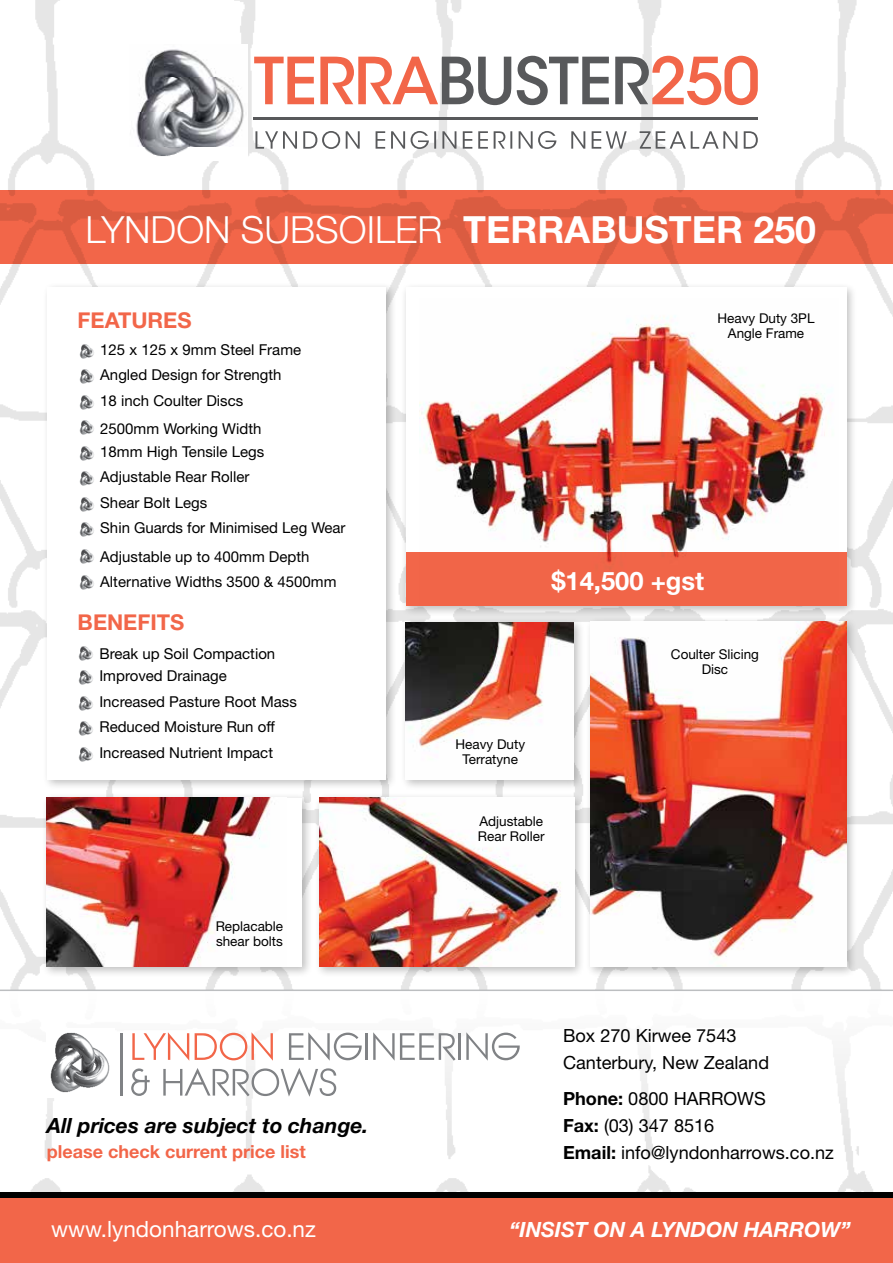
<style>
.page{position:relative;width:893px;height:1263px;background:#fff}
.page>*{position:absolute;margin:0;border:0;box-sizing:border-box;transform-origin:0 0}
.t1{font:300 37.5px "Helvetica Neue LT Std";color:#fff}
.t2{font:700 25.5px "Helvetica Neue LT Std";color:#fff}
.t3{font:22.5px "Helvetica Neue LT Std";color:#fff}
.t4{font:700 21.75px "Helvetica Neue LT Std";color:#f26649}
.t5{font:italic 700 21px "Helvetica Neue LT Std";color:#000}
.t6{font:italic 700 21px "Helvetica Neue LT Std";color:#fff}
.t7{font:18.15px/27px "Helvetica Neue LT Std";color:#000}
.t8{font:700 18px "Helvetica Neue LT Std";color:#f26649}
.t9{font:15px/25.5px "Helvetica Neue LT Std";color:#000}
.t10{font:13.5px/15px "Helvetica Neue LT Std";color:#000;text-align:center}
.s1{font-weight:700}
</style>
<div class="page">
<img style="left:0;top:0;width:893px;height:989px">
<div style="left:0;top:1195px;width:893px;height:68px;background:#f26649"></div>
<div style="left:0;top:1191px;width:893px;height:6px;background:#000"></div>
<div style="left:43px;top:282px;width:354px;height:509px;background:#000;opacity:.25"></div>
<div style="left:48px;top:287px;width:338px;height:492px;background:#fff"></div>
<svg style="left:0;top:190px;width:893px;height:73px;background:#eb6346"></svg>
<div style="left:42px;top:792px;width:271px;height:186px;background:#000;opacity:.25"></div>
<div style="left:47px;top:798px;width:255px;height:168px;background:#fff"></div>
<img style="left:47px;top:798px;width:228px;height:168px">
<div style="left:314px;top:792px;width:272px;height:186px;background:#000;opacity:.25"></div>
<img style="left:319px;top:798px;width:255px;height:168px">
<div style="left:585px;top:617px;width:272px;height:361px;background:#000;opacity:.25"></div>
<img style="left:591px;top:622px;width:255px;height:344px">
<div style="left:401px;top:282px;width:456px;height:335px;background:#000;opacity:.25"></div>
<div style="left:406px;top:287px;width:440px;height:319px;background:#fff"></div>
<img style="left:420px;top:316px;width:419px;height:237px">
<div style="left:401px;top:618px;width:184px;height:173px;background:#000;opacity:.25"></div>
<img style="left:406px;top:623px;width:168px;height:156px">
<img style="left:79px;top:344px;width:15px;height:15px">
<img style="left:79px;top:369px;width:15px;height:15px">
<img style="left:79px;top:395px;width:15px;height:15px">
<img style="left:79px;top:420px;width:15px;height:15px">
<img style="left:79px;top:446px;width:15px;height:15px">
<img style="left:79px;top:471px;width:15px;height:15px">
<img style="left:79px;top:497px;width:15px;height:15px">
<img style="left:79px;top:522px;width:15px;height:15px">
<img style="left:79px;top:549px;width:15px;height:15px">
<img style="left:79px;top:575px;width:15px;height:15px">
<hr style="left:0;top:989px;width:893px;height:2px;background:#bcbec0">
<img style="left:78px;top:646px;width:15px;height:15px">
<img style="left:78px;top:670px;width:15px;height:15px">
<img style="left:78px;top:696px;width:15px;height:15px">
<img style="left:78px;top:721px;width:15px;height:15px">
<img style="left:78px;top:747px;width:15px;height:15px">
<svg style="left:132px;top:1032px;width:57px;height:29px"></svg>
<svg style="left:195px;top:1032px;width:78px;height:29px"></svg>
<svg style="left:289px;top:1032px;width:73px;height:29px"></svg>
<hr style="left:366px;top:1033px;width:2px;height:27px;background:#808285">
<svg style="left:373px;top:1032px;width:83px;height:29px"></svg>
<hr style="left:459px;top:1033px;width:2px;height:27px;background:#808285">
<svg style="left:466px;top:1032px;width:54px;height:29px"></svg>
<svg style="left:131px;top:1068px;width:19px;height:28px"></svg>
<svg style="left:163px;top:1068px;width:173px;height:29px"></svg>
<hr style="left:120px;top:1033px;width:2px;height:63px;background:#808285">
<img style="left:50px;top:1032px;width:60px;height:61px">
<img style="left:129px;top:45px;width:119px;height:115px">
<hr style="left:254px;top:118px;width:504px;height:2px;background:#58595b">
<svg style="left:254px;top:56px;width:504px;height:49px"></svg>
<svg style="left:255px;top:131px;width:503px;height:18px"></svg>
<div style="left:406px;top:553px;width:440px;height:53px;background:#f26649"></div>
<h1 class="t1" style="left:85px;top:207px;width:732px">LYNDON SUBSOILER <span class="s1">TERRABUSTER 250</span></h1>
<h3 class="t4" style="left:78px;top:307px;width:115px">FEATURES</h3>
<p class="t9" style="left:100px;top:336px;width:202px">125 x 125 x 9mm Steel Frame<br>Angled Design for Strength<br>18 inch Coulter Discs</p>
<p class="t9" style="left:100px;top:417px;width:165px;line-height:22.5px">2500mm Working Width<br>18mm High Tensile Legs</p>
<p class="t9" style="left:100px;top:464px;width:247px">Adjustable Rear Roller<br>Shear Bolt Legs<br>Shin Guards for Minimised Leg Wear</p>
<p class="t9" style="left:100px;top:543px;width:238px">Adjustable up to 400mm Depth<br>Alternative Widths 3500 &amp; 4500mm</p>
<h3 class="t4" style="left:78px;top:609px;width:108px">BENEFITS</h3>
<p class="t9" style="left:99px;top:642px;width:177px;line-height:22.5px">Break up Soil Compaction<br>Improved Drainage</p>
<p class="t9" style="left:99px;top:689px;width:199px">Increased Pasture Root Mass<br>Reduced Moisture Run off<br>Increased Nutrient Impact</p>
<p class="t10" style="left:216px;top:918px;width:69px;text-align:left">Replacable shear bolts</p>
<h3 class="t5" style="left:47px;top:1112px;width:323px">All prices are subject to change.</h3>
<p class="t8" style="left:47px;top:1141px;width:260px">please check current price list</p>
<p class="t10" style="left:717px;top:310px;width:99px">Heavy Duty 3PL<br>Angle Frame</p>
<h2 class="t2" style="left:551px;top:565px;width:154px">$14,500 +gst</h2>
<p class="t10" style="left:456px;top:737px;width:71px">Heavy Duty<br>Terratyne</p>
<p class="t10" style="left:478px;top:813px;width:68px;text-align:left">Adjustable<br>Rear Roller</p>
<p class="t10" style="left:671px;top:647px;width:89px">Coulter Slicing<br>Disc</p>
<p class="t7" style="left:563px;top:1021px;width:208px">Box 270 Kirwee 7543<br>Canterbury, New Zealand</p>
<p class="t7" style="left:563px;top:1085px;width:272px"><span class="s1">Phone:</span> 0800 HARROWS<br><span class="s1">Fax:</span> (03) 347 8516<br><span class="s1">Email:</span> info@lyndonharrows.co.nz</p>
<h3 class="t3" style="left:51px;top:1215px;width:266px">www.lyndonharrows.co.nz</h3>
<h3 class="t6" style="left:509px;top:1216px;width:343px">“INSIST ON A LYNDON HARROW”</h3>
</div>
